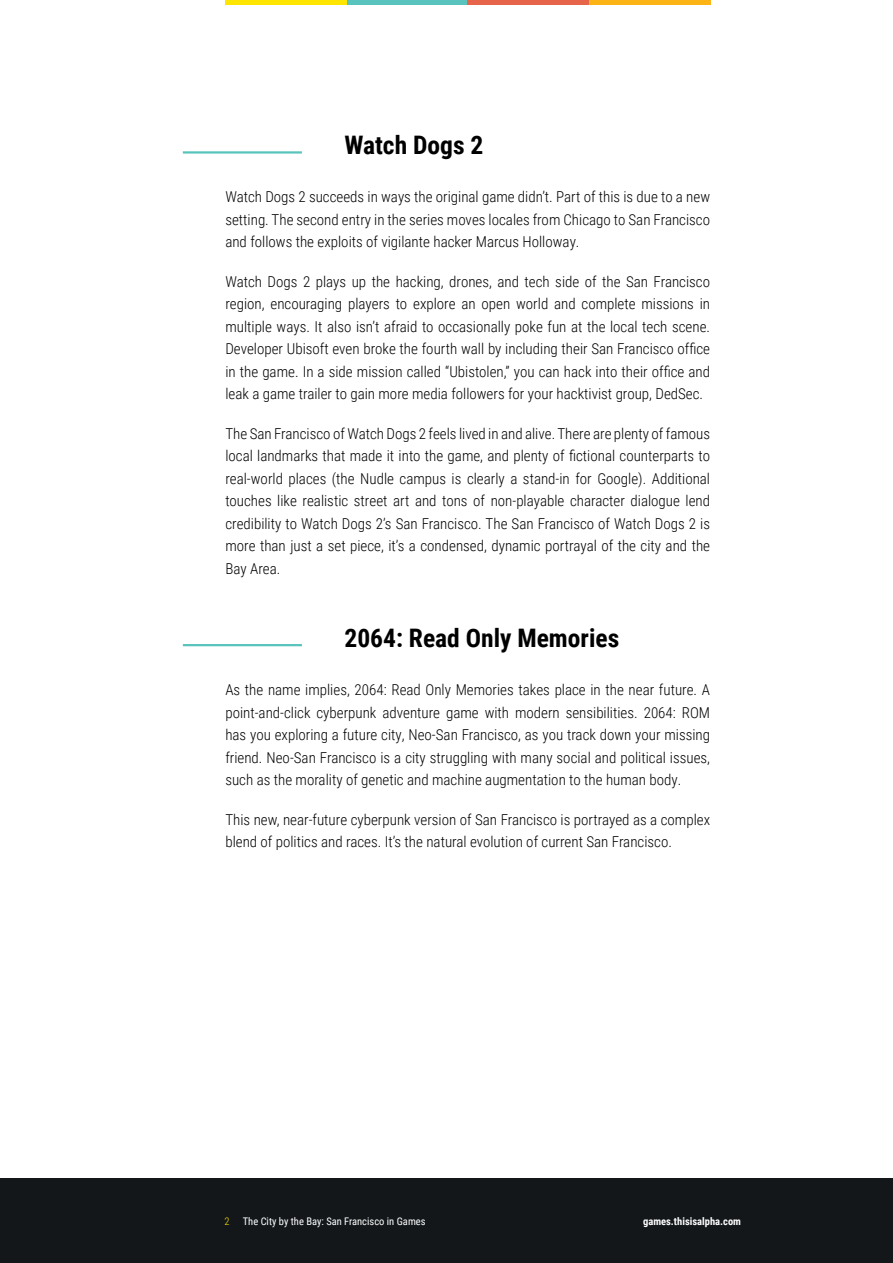
<style>
.page{position:relative;width:893px;height:1263px;background:#fff}
.page>*{position:absolute;margin:0;border:0;box-sizing:border-box;transform-origin:0 0}
.t1{font:700 25.5px "Roboto Condensed";color:#000}
.t2{font:300 15px/22.5px "Roboto Condensed";color:#000;text-align:justify}
.t3{font:10.5px "Roboto Condensed";color:#fff}
.t4{font:700 10.5px "Roboto Condensed";color:#fff}
.t5{font:300 10.5px "Roboto Condensed";color:#ffe600}
</style>
<div class="page">
<hr style="left:183px;top:151px;width:119px;height:3px;background:#58c4bd">
<hr style="left:183px;top:644px;width:119px;height:2px;background:#58c4bd">
<div style="left:0;top:1178px;width:893px;height:85px;background:#13171a"></div>
<hr style="left:346px;top:0;width:122px;height:4px;background:#58c4bd">
<hr style="left:468px;top:0;width:121px;height:4px;background:#e6644a">
<hr style="left:225px;top:0;width:122px;height:4px;background:#ffe600">
<hr style="left:589px;top:0;width:121px;height:4px;background:#fcb316">
<h1 class="t1" style="left:344px;top:127px;width:140px">Watch Dogs 2</h1>
<p class="t2" style="left:225px;top:185px;width:486px">Watch Dogs 2 succeeds in ways the original game didn’t. Part of this is due to a new setting. The second entry in the series moves locales from Chicago to San Francisco and follows the exploits of vigilante hacker Marcus Holloway.</p>
<p class="t2" style="left:225px;top:270px;width:486px">Watch Dogs 2 plays up the hacking, drones, and tech side of the San Francisco region, encouraging players to explore an open world and complete missions in multiple ways. It also isn’t afraid to occasionally poke fun at the local tech scene.<br>Developer Ubisoft even broke the fourth wall by including their San Francisco office in the game. In a side mission called “Ubistolen,” you can hack into their office and leak a game trailer to gain more media followers for your hacktivist group, DedSec.</p>
<p class="t2" style="left:225px;top:422px;width:486px">The San Francisco of Watch Dogs 2 feels lived in and alive. There are plenty of famous local landmarks that made it into the game, and plenty of fictional counterparts to real-world places (the Nudle campus is clearly a stand-in for Google). Additional touches like realistic street art and tons of non-playable character dialogue lend credibility to Watch Dogs 2’s San Francisco. The San Francisco of Watch Dogs 2 is more than just a set piece, it’s a condensed, dynamic portrayal of the city and the Bay Area.</p>
<h1 class="t1" style="left:344px;top:620px;width:276px">2064: Read Only Memories</h1>
<p class="t2" style="left:225px;top:678px;width:486px">As the name implies, 2064: Read Only Memories takes place in the near future. A point-and-click cyberpunk adventure game with modern sensibilities. 2064: ROM has you exploring a future city, Neo-San Francisco, as you track down your missing friend. Neo-San Francisco is a city struggling with many social and political issues, such as the morality of genetic and machine augmentation to the human body.</p>
<p class="t2" style="left:225px;top:807px;width:486px">This new, near-future cyberpunk version of San Francisco is portrayed as a complex blend of politics and races. It’s the natural evolution of current San Francisco.</p>
<p class="t5" style="left:225px;top:1214px;width:7px">2</p>
<p class="t3" style="left:243px;top:1214px;width:184px">The City by the Bay: San Francisco in Games</p>
<p class="t4" style="left:643px;top:1214px;width:99px">games.thisisalpha.com</p>
</div>
